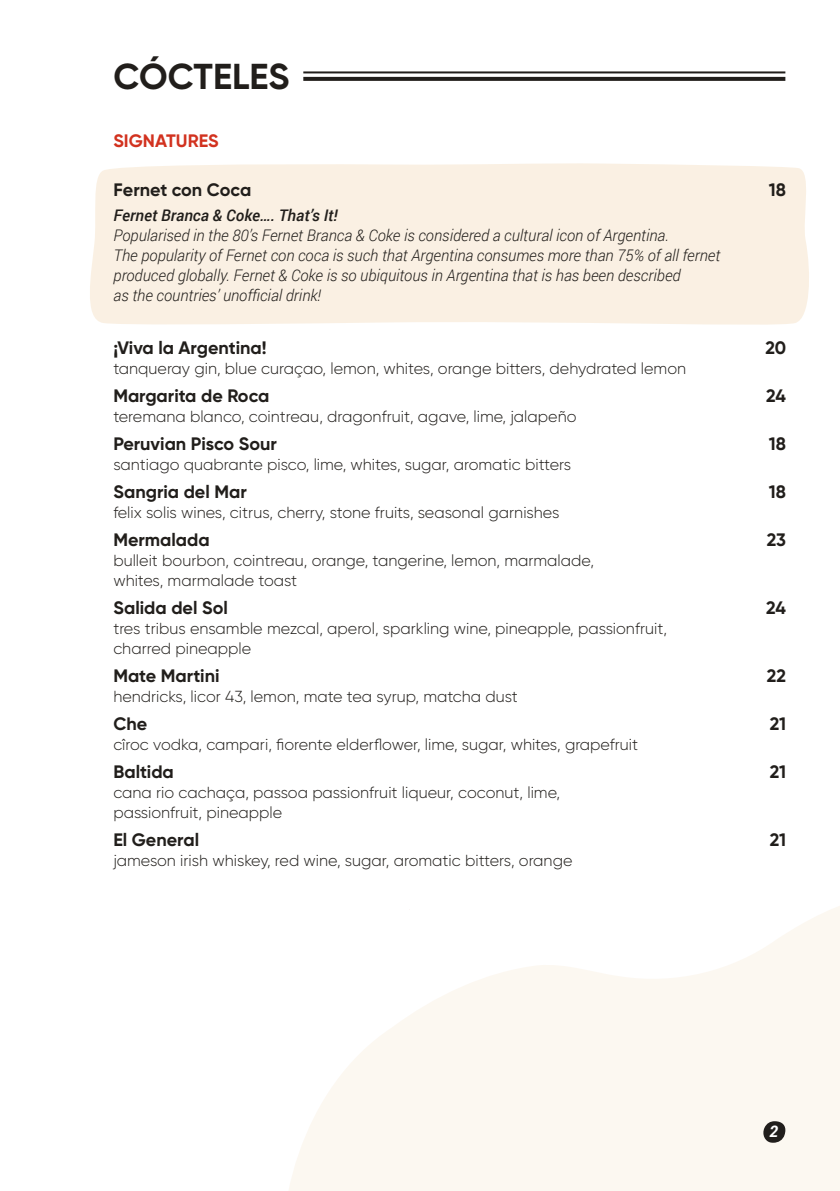
<style>
.page{position:relative;width:840px;height:1191px;background:#fff}
.page>*{position:absolute;margin:0;border:0;box-sizing:border-box;transform-origin:0 0}
.t1{font:700 36px "Gilroy";color:#211e1b}
.t2{font:700 18px "Gilroy";color:#211e1b}
.t3{font:700 18px "Gilroy";color:#d2321f}
.t4{font:300 16px/20px "Gilroy";color:#211e1b}
.t5{font:italic 300 16px/20px "Roboto";color:#211e1b}
.t6{font:italic 500 16px "Roboto";color:#211e1b}
.t7{font:italic 700 16px "Roboto";color:#fff}
</style>
<div class="page">
<div style="left:90px;top:163px;width:718px;height:162px;background:#faf0e3"></div>
<hr style="left:303px;top:71px;width:482px;height:2px;background:#211e1b">
<svg style="left:303px;top:77px;width:482px;height:4px;background:#272421"></svg>
<svg style="left:289px;top:906px;width:550px;height:285px;fill:#fcf8f1"></svg>
<svg style="left:761px;top:1121px;width:25px;height:21px"></svg>
<h1 class="t1" style="left:113px;top:54px;width:177px">CÓCTELES</h1>
<p class="t3" style="left:113px;top:130px;width:107px">SIGNATURES</p>
<p class="t2" style="left:113px;top:179px;width:139px">Fernet con Coca</p>
<p class="t2" style="left:768px;top:179px;width:19px">18</p>
<p class="t6" style="left:113px;top:203px;width:225px">Fernet Branca &amp; Coke…. That’s It!</p>
<p class="t5" style="left:113px;top:224px;width:608px">Popularised in the 80’s Fernet Branca &amp; Coke is considered a cultural icon of Argentina.<br>The popularity of Fernet con coca is such that Argentina consumes more than 75% of all fernet produced globally. Fernet &amp; Coke is so ubiquitous in Argentina that is has been described<br>as the countries’ unofficial drink!</p>
<p class="t2" style="left:113px;top:336px;width:155px">¡Viva la Argentina!</p>
<p class="t2" style="left:764px;top:336px;width:22px">20</p>
<p class="t4" style="left:113px;top:358px;width:574px">tanqueray gin, blue curaçao, lemon, whites, orange bitters, dehydrated lemon</p>
<p class="t2" style="left:113px;top:384px;width:157px">Margarita de Roca</p>
<p class="t2" style="left:765px;top:384px;width:21px">24</p>
<p class="t4" style="left:113px;top:406px;width:464px">teremana blanco, cointreau, dragonfruit, agave, lime, jalapeño</p>
<p class="t2" style="left:113px;top:432px;width:165px">Peruvian Pisco Sour</p>
<p class="t2" style="left:768px;top:432px;width:19px">18</p>
<p class="t4" style="left:113px;top:454px;width:459px">santiago quabrante pisco, lime, whites, sugar, aromatic bitters</p>
<p class="t2" style="left:113px;top:480px;width:135px">Sangria del Mar</p>
<p class="t2" style="left:768px;top:480px;width:19px">18</p>
<p class="t4" style="left:113px;top:502px;width:447px">felix solis wines, citrus, cherry, stone fruits, seasonal garnishes</p>
<p class="t2" style="left:113px;top:528px;width:98px">Mermalada</p>
<p class="t2" style="left:766px;top:528px;width:21px">23</p>
<p class="t4" style="left:113px;top:550px;width:482px">bulleit bourbon, cointreau, orange, tangerine, lemon, marmalade, whites, marmalade toast</p>
<p class="t2" style="left:113px;top:596px;width:116px">Salida del Sol</p>
<p class="t2" style="left:765px;top:596px;width:21px">24</p>
<p class="t4" style="left:113px;top:618px;width:555px">tres tribus ensamble mezcal, aperol, sparkling wine, pineapple, passionfruit, charred pineapple</p>
<p class="t2" style="left:113px;top:664px;width:108px">Mate Martini</p>
<p class="t2" style="left:766px;top:664px;width:21px">22</p>
<p class="t4" style="left:113px;top:686px;width:406px">hendricks, licor 43, lemon, mate tea syrup, matcha dust</p>
<p class="t2" style="left:113px;top:712px;width:35px">Che</p>
<p class="t2" style="left:769px;top:712px;width:18px">21</p>
<p class="t4" style="left:113px;top:734px;width:526px">cîroc vodka, campari, fiorente elderflower, lime, sugar, whites, grapefruit</p>
<p class="t2" style="left:113px;top:760px;width:62px">Baltida</p>
<p class="t2" style="left:769px;top:760px;width:18px">21</p>
<p class="t4" style="left:113px;top:782px;width:448px">cana rio cachaça, passoa passionfruit liqueur, coconut, lime, passionfruit, pineapple</p>
<p class="t2" style="left:113px;top:828px;width:87px">El General</p>
<p class="t2" style="left:769px;top:828px;width:18px">21</p>
<p class="t4" style="left:113px;top:850px;width:460px">jameson irish whiskey, red wine, sugar, aromatic bitters, orange</p>
<p class="t7" style="left:769px;top:1120px;width:10px">2</p>
</div>
